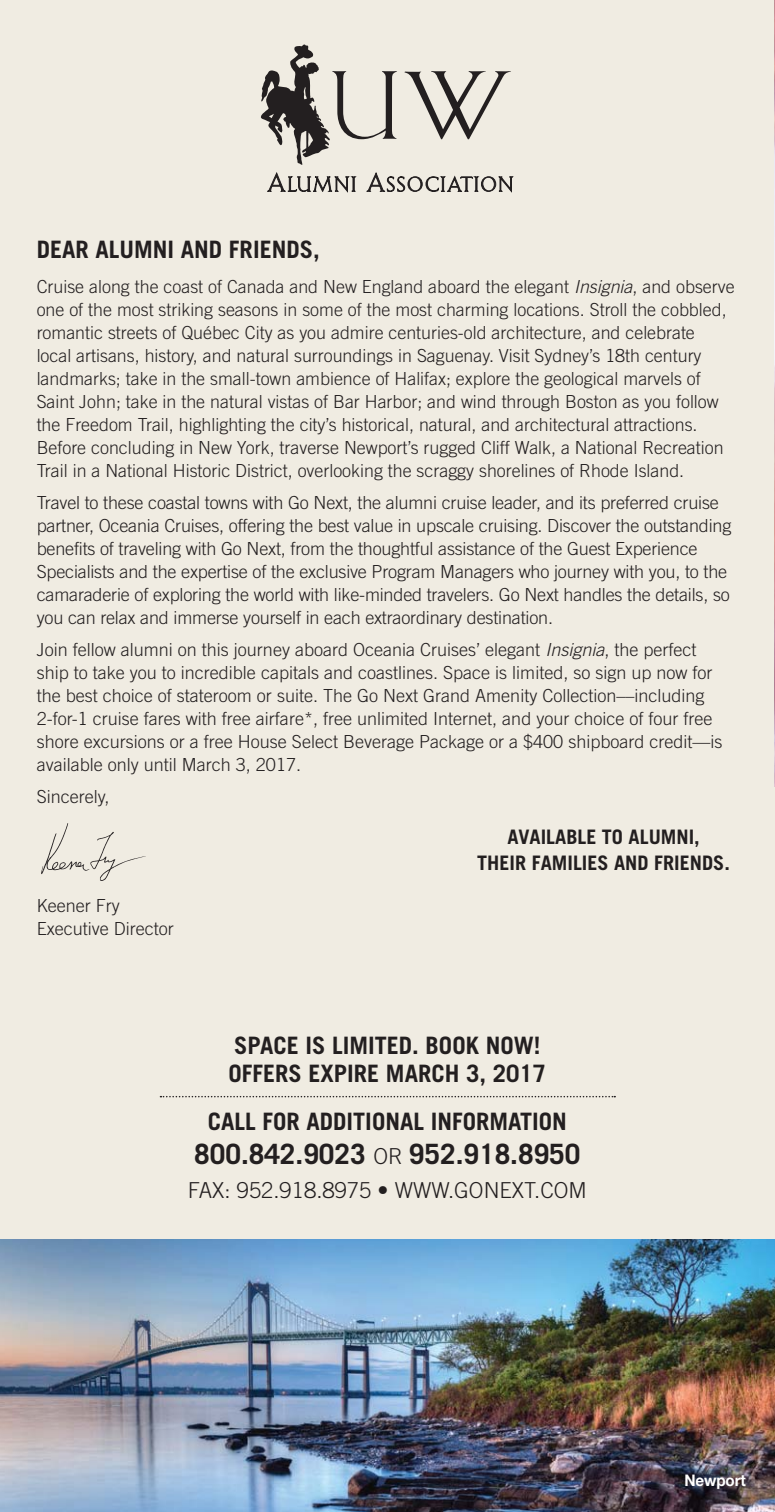
<style>
.page{position:relative;width:775px;height:1512px;background:#fff}
.page>*{position:absolute;margin:0;border:0;box-sizing:border-box;transform-origin:0 0}
.t1{font:700 28px "Trade Gothic LT Std";color:#231f20}
.t2{font:700 24px/28px "Trade Gothic LT Std";color:#231f20}
.t3{font:300 22px "Trade Gothic LT Std";color:#231f20}
.t4{font:700 20px/26px "Trade Gothic LT Std";color:#231f20;text-align:center}
.t5{font:300 18px/23px "Trade Gothic LT Std";color:#231f20}
.t6{font:700 16px "Helvetica Neue LT Std";letter-spacing:-.01em;color:#fff;scale:.95 1}
.s1{font-style:italic}
.s2{font-weight:300;font-size:22px}
</style>
<div class="page">
<div style="left:0;top:0;width:774px;height:1512px;background:#f0ece2"></div>
<img style="left:0;top:1240px;width:774px;height:272px">
<img style="left:774px;top:0;width:1px;height:786px">
<svg style="left:160px;top:1096px;width:455px;height:1px"></svg>
<svg style="left:404px;top:71px;width:107px;height:68px"></svg>
<svg style="left:261px;top:44px;width:136px;height:121px"></svg>
<svg style="left:267px;top:172px;width:88px;height:20px"></svg>
<svg style="left:366px;top:172px;width:147px;height:20px"></svg>
<img style="left:41px;top:823px;width:105px;height:58px">
<h2 class="t2" style="left:37px;top:239px;width:284px">DEAR ALUMNI AND FRIENDS,</h2>
<p class="t5" style="left:37px;top:277px;width:699px">Cruise along the coast of Canada and New England aboard the elegant <span class="s1">Insignia</span>, and observe one of the most striking seasons in some of the most charming locations. Stroll the cobbled, romantic streets of Québec City as you admire centuries-old architecture, and celebrate<br>local artisans, history, and natural surroundings in Saguenay. Visit Sydney’s 18th century landmarks; take in the small-town ambience of Halifax; explore the geological marvels of Saint John; take in the natural vistas of Bar Harbor; and wind through Boston as you follow the Freedom Trail, highlighting the city’s historical, natural, and architectural attractions.<br>Before concluding in New York, traverse Newport’s rugged Cliff Walk, a National Recreation Trail in a National Historic District, overlooking the scraggy shorelines of Rhode Island.</p>
<p class="t5" style="left:37px;top:493px;width:695px">Travel to these coastal towns with Go Next, the alumni cruise leader, and its preferred cruise partner, Oceania Cruises, offering the best value in upscale cruising. Discover the outstanding benefits of traveling with Go Next, from the thoughtful assistance of the Guest Experience Specialists and the expertise of the exclusive Program Managers who journey with you, to the camaraderie of exploring the world with like-minded travelers. Go Next handles the details, so you can relax and immerse yourself in each extraordinary destination.</p>
<p class="t5" style="left:37px;top:640px;width:687px">Join fellow alumni on this journey aboard Oceania Cruises’ elegant <span class="s1">Insignia</span>, the perfect ship to take you to incredible capitals and coastlines. Space is limited, so sign up now for the best choice of stateroom or suite. The Go Next Grand Amenity Collection––including 2-for-1 cruise fares with free airfare*, free unlimited Internet, and your choice of four free shore excursions or a free House Select Beverage Package or a $400 shipboard credit—is available only until March 3, 2017.</p>
<p class="t5" style="left:37px;top:787px;width:74px">Sincerely,</p>
<p class="t5" style="left:37px;top:896px;width:138px">Keener Fry<br>Executive Director</p>
<p class="t4" style="left:477px;top:826px;width:254px">AVAILABLE TO ALUMNI,<br>THEIR FAMILIES AND FRIENDS.</p>
<h2 class="t2" style="left:228px;top:1034px;width:319px">SPACE IS LIMITED. BOOK NOW!<br>OFFERS EXPIRE MARCH 3, 2017</h2>
<h2 class="t2" style="left:207px;top:1111px;width:360px">CALL FOR ADDITIONAL INFORMATION</h2>
<h1 class="t1" style="left:194px;top:1144px;width:387px">800.842.9023 <span class="s2">OR</span> 952.918.8950</h1>
<p class="t3" style="left:188px;top:1182px;width:400px">FAX: 952.918.8975 • WWW.GONEXT.COM</p>
<p class="t6" style="left:684px;top:1471px;width:66px">Newport</p>
</div>
